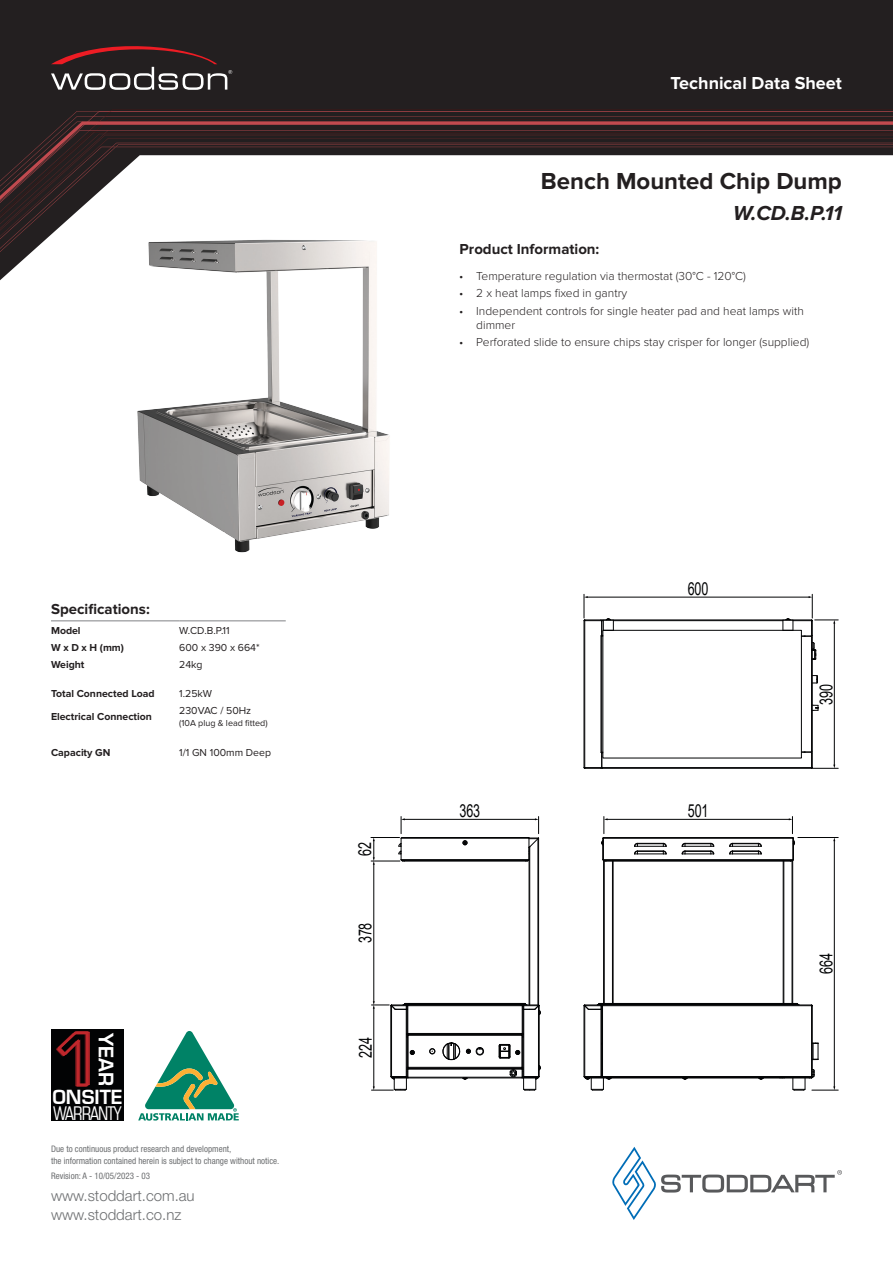
<style>
.page{position:relative;width:893px;height:1263px;background:#fff}
.page>*{position:absolute;margin:0;border:0;box-sizing:border-box;transform-origin:0 0}
.t1{font:700 24px "Proxima Nova";color:#231f20}
.Sub_Header{font:italic 700 21px "Proxima Nova";color:#231f20}
.t2{font:19.5px "Square 721 Dm Normal";color:#fff}
.t3{font:condensed 19.05px/15.6px "Square 721 BT";letter-spacing:-.05em;color:#fff;scale:.96 1}
.t4{font:18px "Arial";color:#020304;scale:.7 1}
.t5{font:700 18px "Proxima Nova";color:#fff}
.t6{font:300 15px/19.5px "Helvetica Neue LT Pro";color:#6d6f71}
.Product_Info_Header{font:700 15px "Proxima Nova";color:#231f20}
.t7{font:300 12px/13.5px "Proxima Nova";color:#231f20}
.Table_Header{font:700 10.5px "Proxima Nova";color:#231f20}
.Table{font:10.5px "Proxima Nova";color:#231f20}
.t8{font:condensed 9px/11.7px "Helvetica Neue LT Pro";color:#6d6f71}
.Table-2{font:9px "Proxima Nova";color:#231f20}
.s1{font-family:"Square 721 Dm Normal";font-stretch:normal}
</style>
<div class="page">
<svg style="left:0;top:0;width:893px;height:281px;background:#383536"></svg>
<svg style="left:0;top:260px;width:893px;height:4px"></svg>
<svg style="left:0;top:240px;width:893px;height:20px"></svg>
<svg style="left:0;top:109px;width:893px;height:131px"></svg>
<svg style="left:612px;top:1147px;width:230px;height:73px"></svg>
<svg style="left:51px;top:43px;width:181px;height:47px;background:#49393b"></svg>
<div style="left:51px;top:1030px;width:72px;height:91px;background:#020304"></div>
<svg style="left:56px;top:1031px;width:34px;height:55px"></svg>
<svg style="left:138px;top:1031px;width:101px;height:90px"></svg>
<hr style="left:584px;top:1006px;width:1px;height:70px;background:#020304">
<hr style="left:603px;top:1004px;width:190px;height:1px;background:#020304">
<hr style="left:603px;top:1003px;width:190px;height:1px;background:#020304">
<svg style="left:793px;top:1003px;width:7px;height:2px"></svg>
<svg style="left:813px;top:1043px;width:6px;height:17px"></svg>
<hr style="left:606px;top:861px;width:184px;height:1px;background:#020304">
<svg style="left:634px;top:843px;width:33px;height:12px"></svg>
<svg style="left:682px;top:843px;width:32px;height:12px"></svg>
<svg style="left:729px;top:843px;width:33px;height:12px"></svg>
<hr style="left:604px;top:837px;width:189px;height:1px;background:#020304">
<hr style="left:603px;top:838px;width:190px;height:1px;background:#020304">
<hr style="left:603px;top:859px;width:190px;height:1px;background:#020304">
<hr style="left:604px;top:860px;width:189px;height:1px;background:#020304">
<hr style="left:587px;top:1078px;width:193px;height:1px;background:#020304">
<hr style="left:783px;top:861px;width:1px;height:142px;background:#020304">
<hr style="left:603px;top:860px;width:1px;height:143px;background:#020304">
<hr style="left:613px;top:861px;width:1px;height:142px;background:#020304">
<hr style="left:602px;top:1006px;width:1px;height:70px;background:#020304">
<hr style="left:601px;top:1005px;width:1px;height:71px;background:#020304">
<hr style="left:602px;top:1005px;width:209px;height:1px;background:#020304">
<hr style="left:811px;top:1006px;width:1px;height:70px;background:#020304">
<hr style="left:602px;top:1076px;width:209px;height:1px;background:#020304">
<hr style="left:812px;top:1006px;width:1px;height:70px;background:#020304">
<hr style="left:602px;top:1077px;width:209px;height:1px;background:#020304">
<svg style="left:584px;top:1003px;width:20px;height:7px"></svg>
<svg style="left:584px;top:1076px;width:28px;height:15px"></svg>
<hr style="left:792px;top:861px;width:1px;height:142px;background:#020304">
<hr style="left:784px;top:861px;width:1px;height:142px;background:#020304">
<hr style="left:604px;top:861px;width:1px;height:142px;background:#020304">
<hr style="left:612px;top:861px;width:1px;height:142px;background:#020304">
<hr style="left:607px;top:819px;width:182px;height:1px;background:#020304">
<svg style="left:601px;top:816px;width:13px;height:46px"></svg>
<svg style="left:783px;top:816px;width:12px;height:46px"></svg>
<hr style="left:798px;top:837px;width:40px;height:1px;background:#020304">
<hr style="left:834px;top:840px;width:1px;height:247px;background:#020304">
<svg style="left:780px;top:1069px;width:58px;height:22px"></svg>
<hr style="left:587px;top:597px;width:222px;height:1px;background:#020304">
<hr style="left:584px;top:621px;width:1px;height:146px;background:#020304">
<hr style="left:601px;top:636px;width:1px;height:116px;background:#020304">
<hr style="left:811px;top:636px;width:1px;height:116px;background:#020304">
<hr style="left:812px;top:637px;width:1px;height:114px;background:#020304">
<svg style="left:812px;top:675px;width:6px;height:9px"></svg>
<svg style="left:812px;top:705px;width:7px;height:6px"></svg>
<hr style="left:602px;top:767px;width:209px;height:1px;background:#020304">
<hr style="left:602px;top:768px;width:209px;height:1px;background:#020304">
<hr style="left:602px;top:620px;width:209px;height:1px;background:#020304">
<svg style="left:584px;top:752px;width:19px;height:17px"></svg>
<svg style="left:584px;top:594px;width:30px;height:43px"></svg>
<div style="left:603px;top:630px;width:198px;height:128px;border:1px solid #020304"></div>
<hr style="left:834px;top:623px;width:1px;height:142px;background:#020304">
<svg style="left:801px;top:751px;width:37px;height:18px"></svg>
<svg style="left:783px;top:594px;width:55px;height:66px"></svg>
<hr style="left:404px;top:819px;width:132px;height:1px;background:#020304">
<hr style="left:408px;top:1077px;width:114px;height:1px;background:#020304">
<hr style="left:408px;top:1069px;width:114px;height:1px;background:#020304">
<hr style="left:408px;top:1078px;width:114px;height:1px;background:#020304">
<hr style="left:408px;top:1033px;width:114px;height:1px;background:#020304">
<hr style="left:407px;top:1005px;width:116px;height:1px;background:#020304">
<hr style="left:409px;top:1004px;width:112px;height:1px;background:#020304">
<hr style="left:409px;top:1003px;width:112px;height:1px;background:#020304">
<svg style="left:463px;top:841px;width:4px;height:4px"></svg>
<svg style="left:499px;top:1044px;width:21px;height:15px"></svg>
<svg style="left:410px;top:1050px;width:4px;height:5px"></svg>
<div style="left:476px;top:1047px;width:8px;height:8px;border:1px solid #020304;border-radius:50%"></div>
<svg style="left:442px;top:1043px;width:41px;height:17px"></svg>
<svg style="left:430px;top:1048px;width:5px;height:6px"></svg>
<hr style="left:404px;top:861px;width:122px;height:1px;background:#020304">
<hr style="left:402px;top:837px;width:127px;height:1px;background:#020304">
<hr style="left:401px;top:838px;width:128px;height:1px;background:#020304">
<hr style="left:401px;top:859px;width:128px;height:1px;background:#020304">
<hr style="left:402px;top:860px;width:126px;height:1px;background:#020304">
<hr style="left:406px;top:1009px;width:1px;height:67px;background:#020304">
<hr style="left:391px;top:1006px;width:1px;height:70px;background:#020304">
<hr style="left:522px;top:1035px;width:1px;height:32px;background:#020304">
<hr style="left:408px;top:1035px;width:114px;height:1px;background:#020304">
<hr style="left:408px;top:1034px;width:114px;height:1px;background:#020304">
<hr style="left:408px;top:1067px;width:114px;height:1px;background:#020304">
<hr style="left:408px;top:1035px;width:1px;height:32px;background:#020304">
<hr style="left:408px;top:1068px;width:114px;height:1px;background:#020304">
<hr style="left:407px;top:1035px;width:1px;height:33px;background:#020304">
<hr style="left:538px;top:1006px;width:1px;height:70px;background:#020304">
<hr style="left:539px;top:1006px;width:1px;height:70px;background:#020304">
<hr style="left:523px;top:1009px;width:1px;height:67px;background:#020304">
<svg style="left:526px;top:816px;width:13px;height:46px"></svg>
<hr style="left:538px;top:839px;width:1px;height:166px;background:#020304">
<hr style="left:529px;top:847px;width:1px;height:158px;background:#020304">
<svg style="left:521px;top:1003px;width:20px;height:35px"></svg>
<svg style="left:510px;top:1065px;width:31px;height:26px"></svg>
<hr style="left:374px;top:1008px;width:1px;height:79px;background:#020304">
<svg style="left:371px;top:1067px;width:38px;height:24px"></svg>
<hr style="left:374px;top:864px;width:1px;height:138px;background:#020304">
<svg style="left:371px;top:1001px;width:39px;height:37px"></svg>
<svg style="left:371px;top:816px;width:34px;height:49px"></svg>
<img style="left:108px;top:221px;width:309px;height:332px">
<hr style="left:51px;top:621px;width:128px;height:1px;background:#808285">
<hr style="left:179px;top:621px;width:107px;height:1px;background:#808285">
<h3 class="t5" style="left:671px;top:73px;width:173px">Technical Data Sheet</h3>
<p class="t1" style="left:541px;top:168px;width:302px">Bench Mounted Chip Dump</p>
<p class="Sub_Header" style="left:733px;top:201px;width:110px">W.CD.B.P.11</p>
<p class="Product_Info_Header" style="left:460px;top:240px;width:141px">Product Information:</p>
<p class="t7" style="left:459px;top:269px;width:288px">• Temperature regulation via thermostat (30°C - 120°C)</p>
<p class="t7" style="left:459px;top:287px;width:170px">• 2 x heat lamps fixed in gantry</p>
<p class="t7" style="left:476px;top:304px;width:329px;text-indent:-17px">• Independent controls for single heater pad and heat lamps with dimmer</p>
<p class="t7" style="left:459px;top:336px;width:352px">• Perforated slide to ensure chips stay crisper for longer (supplied)</p>
<p class="Product_Info_Header" style="left:51px;top:600px;width:100px">Specifications:</p>
<p class="Table_Header" style="left:51px;top:624px;width:31px">Model</p>
<p class="Table" style="left:179px;top:624px;width:52px">W.CD.B.P.11</p>
<p class="Table_Header" style="left:51px;top:641px;width:75px">W x D x H (mm)</p>
<p class="Table" style="left:179px;top:641px;width:82px">600 x 390 x 664*</p>
<p class="Table_Header" style="left:51px;top:658px;width:35px">Weight</p>
<p class="Table" style="left:179px;top:658px;width:25px">24kg</p>
<p class="Table_Header" style="left:51px;top:688px;width:105px">Total Connected Load</p>
<p class="Table" style="left:179px;top:688px;width:34px">1.25kW</p>
<p class="Table_Header" style="left:51px;top:711px;width:102px">Electrical Connection</p>
<p class="Table" style="left:179px;top:705px;width:73px">230VAC / 50Hz</p>
<p class="Table-2" style="left:179px;top:718px;width:90px">(10A plug &amp; lead fitted)</p>
<p class="Table_Header" style="left:51px;top:746px;width:61px">Capacity GN</p>
<p class="Table" style="left:179px;top:746px;width:93px">1/1 GN 100mm Deep</p>
<p class="t2" style="left:118px;top:1032px;width:55px;rotate:90deg">YEAR</p>
<p class="t3" style="left:52px;top:1089px;width:75px"><span class="s1">ONSITE<br></span>WARRANTY</p>
<p class="t8" style="left:51px;top:1143px;width:230px">Due to continuous product research and development,<br>the information contained herein is subject to change without notice.</p>
<p class="t6" style="left:51px;top:1185px;width:145px">www.stoddart.com.au www.stoddart.co.nz</p>
<p class="t8" style="left:51px;top:1170px;width:101px">Revision: A - 10/05/2023 - 03</p>
<p class="t4" style="left:352px;top:856px;width:21px;rotate:-90deg">62</p>
<p class="t4" style="left:353px;top:943px;width:31px;rotate:-90deg">378</p>
<p class="t4" style="left:353px;top:1058px;width:31px;rotate:-90deg">224</p>
<p class="t4" style="left:459px;top:798px;width:31px">363</p>
<p class="t4" style="left:688px;top:576px;width:31px">600</p>
<p class="t4" style="left:688px;top:798px;width:31px">501</p>
<p class="t4" style="left:814px;top:705px;width:31px;rotate:-90deg">390</p>
<p class="t4" style="left:814px;top:974px;width:31px;rotate:-90deg">664</p>
</div>
